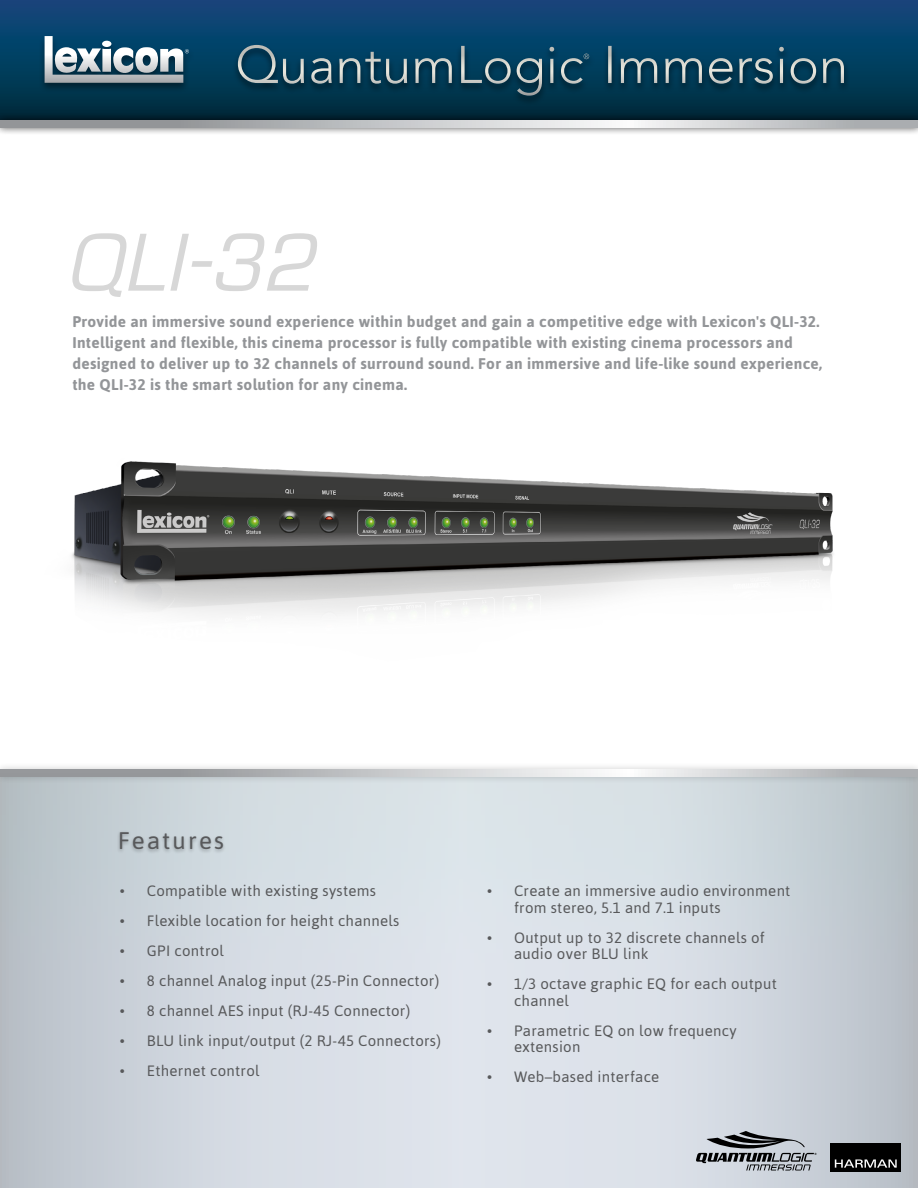
<style>
.page{position:relative;width:918px;height:1188px;background:#fff}
.page>*{position:absolute;margin:0;border:0;box-sizing:border-box;transform-origin:0 0}
.t1{font:300 52.5px "Avenir";color:#fff}
.t2{font:24px "Asap";letter-spacing:.09em;color:#58595b}
.t3{font:700 15.45px/21px "Asap";letter-spacing:.02em;color:#939598}
.t4{font:15px/16.5px "Asap";letter-spacing:.02em;color:#58595b}
.t5{font:300 7.5px "Avenir";color:#fff}
</style>
<div class="page">
<svg style="left:0;top:785px;width:918px;height:403px;background:#d0d7df"></svg>
<svg style="left:0;top:0;width:918px;height:112px;background:#093f68"></svg>
<div style="left:117px;top:829px;width:109px;height:25px;background:#000;opacity:.26"></div>
<div style="left:232px;top:43px;width:618px;height:63px;background:#000;opacity:.57"></div>
<div style="left:38px;top:34px;width:157px;height:59px;background:#000;opacity:.44"></div>
<svg style="left:45px;top:36px;width:144px;height:47px"></svg>
<div style="left:831px;top:1143px;width:70px;height:29px;background:#000"></div>
<svg style="left:835px;top:1159px;width:62px;height:9px"></svg>
<div style="left:0;top:112px;width:918px;height:24px;background:#000;opacity:.75"></div>
<svg style="left:0;top:120px;width:918px;height:7px;background:#bdbfc1"></svg>
<img style="left:0;top:461px;width:904px;height:333px">
<svg style="left:72px;top:233px;width:245px;height:64px"></svg>
<svg style="left:696px;top:1131px;width:121px;height:40px;background:#94999f"></svg>
<h1 class="t1" style="left:235px;top:34px;width:614px">QuantumLogic Immersion</h1>
<p class="t5" style="left:583px;top:52px;width:7px">®</p>
<p class="t3" style="left:72px;top:311px;width:751px">Provide an immersive sound experience within budget and gain a competitive edge with Lexicon's QLI-32.<br>Intelligent and flexible, this cinema processor is fully compatible with existing cinema processors and designed to deliver up to 32 channels of surround sound. For an immersive and life-like sound experience, the QLI-32 is the smart solution for any cinema.</p>
<h2 class="t2" style="left:118px;top:827px;width:108px">Features</h2>
<p class="t4" style="left:120px;top:883px;width:258px">• Compatible with existing systems</p>
<p class="t4" style="left:120px;top:913px;width:281px">• Flexible location for height channels</p>
<p class="t4" style="left:120px;top:943px;width:106px">• GPI control</p>
<p class="t4" style="left:120px;top:973px;width:321px">• 8 channel Analog input (25-Pin Connector)</p>
<p class="t4" style="left:120px;top:1003px;width:292px">• 8 channel AES input (RJ-45 Connector)</p>
<p class="t4" style="left:120px;top:1033px;width:323px">• BLU link input/output (2 RJ-45 Connectors)</p>
<p class="t4" style="left:120px;top:1063px;width:141px">• Ethernet control</p>
<p class="t4" style="left:514px;top:883px;width:278px;text-indent:-27px">• Create an immersive audio environment from stereo, 5.1 and 7.1 inputs</p>
<p class="t4" style="left:514px;top:929px;width:252px;text-indent:-27px">• Output up to 32 discrete channels of audio over BLU link</p>
<p class="t4" style="left:514px;top:976px;width:264px;text-indent:-27px">• 1/3 octave graphic EQ for each output channel</p>
<p class="t4" style="left:514px;top:1022px;width:224px;text-indent:-27px">• Parametric EQ on low frequency extension</p>
<p class="t4" style="left:487px;top:1069px;width:174px">• Web–based interface</p>
</div>
